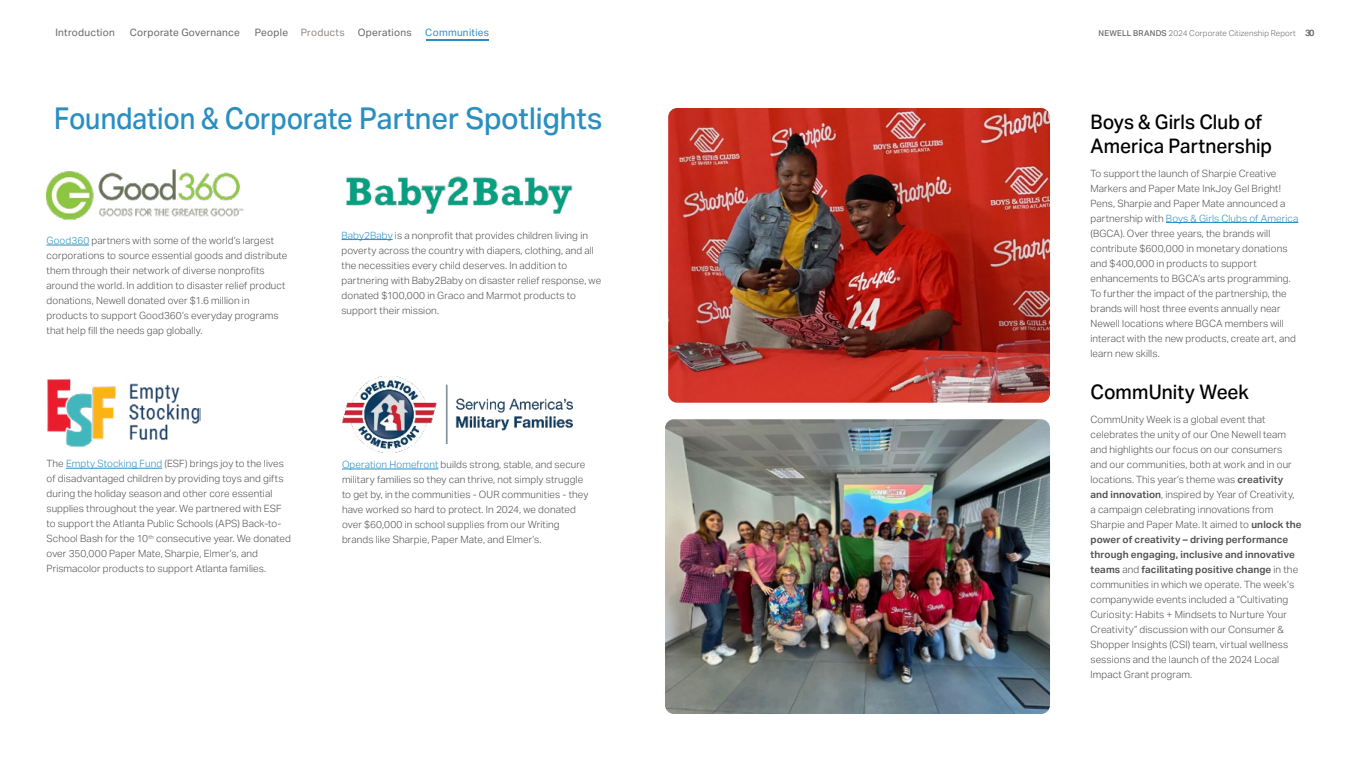
<style>
.page{position:relative;width:1366px;height:768px;background:#fff}
.page>*{position:absolute;margin:0;border:0;box-sizing:border-box;transform-origin:0 0}
.t1{font:500 30px "Aktiv Grotesk";color:#298fc2;scale:.9 1}
.t2{font:500 20px/24px "Aktiv Grotesk";letter-spacing:.005em;color:#000;scale:.95 1}
.t3{font:10.2px "Aktiv Grotesk";letter-spacing:.02em;color:#656567}
.t4{font:10.2px "Aktiv Grotesk";letter-spacing:.02em;color:#8f8984}
.t5{font:10.2px "Aktiv Grotesk";letter-spacing:.025em;color:#298fc2}
.t6{font:300 10px/15px "Aktiv Grotesk";letter-spacing:.01em;color:#4f4f52}
.t7{font:300 8px "Aktiv Grotesk";letter-spacing:.02em;color:#656567}
.s1{color:#656567}
.s2{font-weight:500}
.s3{font-weight:600;font-size:9px}
.s4{color:#298fc2}
.s5{font-weight:600}
</style>
<div class="page">
<hr style="left:1166px;top:222px;width:132px;height:1px;background:#298fc2">
<img style="left:665px;top:419px;width:385px;height:295px">
<img style="left:668px;top:108px;width:382px;height:295px">
<hr style="left:47px;top:245px;width:42px;height:1px;background:#298fc2">
<img style="left:47px;top:169px;width:197px;height:51px">
<hr style="left:342px;top:469px;width:96px;height:1px;background:#298fc2">
<img style="left:342px;top:376px;width:231px;height:77px">
<hr style="left:66px;top:468px;width:96px;height:1px;background:#298fc2">
<img style="left:47px;top:379px;width:154px;height:68px">
<hr style="left:342px;top:239px;width:51px;height:1px;background:#298fc2">
<img style="left:346px;top:176px;width:227px;height:38px">
<hr style="left:426px;top:40px;width:63px;height:1px;background:#298fc2">
<p class="t3" style="left:55px;top:27px;width:61px">Introduction</p>
<p class="t3" style="left:130px;top:26px;width:112px">Corporate Governance</p>
<p class="t4" style="left:255px;top:26px;width:91px"><span class="s1">People</span> Products</p>
<p class="t3" style="left:358px;top:26px;width:55px">Operations</p>
<p class="t5" style="left:425px;top:26px;width:65px">Communities</p>
<p class="t7" style="left:1099px;top:28px;width:217px"><span class="s2">NEWELL BRANDS</span> 2024 Corporate Citizenship Report <span class="s3">30</span></p>
<h1 class="t1" style="left:54px;top:102px;width:611px">Foundation &amp; Corporate Partner Spotlights</h1>
<p class="t6" style="left:47px;top:233px;width:243px"><span class="s4">Good360</span> partners with some of the world’s largest corporations to source essential goods and distribute them through their network of diverse nonprofits around the world. In addition to disaster relief product donations, Newell donated over $1.6 million in products to support Good360’s everyday programs that help fill the needs gap globally.</p>
<p class="t6" style="left:47px;top:456px;width:246px">The <span class="s4">Empty Stocking Fund</span> (ESF) brings joy to the lives of disadvantaged children by providing toys and gifts during the holiday season and other core essential supplies throughout the year. We partnered with ESF to support the Atlanta Public Schools (APS) Back-to-School Bash for the 10<sup>th</sup> consecutive year. We donated over 350,000 Paper Mate, Sharpie, Elmer’s, and Prismacolor products to support Atlanta families.</p>
<p class="t6" style="left:342px;top:228px;width:261px"><span class="s4">Baby2Baby</span> is a nonprofit that provides children living in poverty across the country with diapers, clothing, and all the necessities every child deserves. In addition to partnering with Baby2Baby on disaster relief response, we donated $100,000 in Graco and Marmot products to support their mission.</p>
<p class="t6" style="left:342px;top:457px;width:248px"><span class="s4">Operation Homefront</span> builds strong, stable, and secure military families so they can thrive, not simply struggle to get by, in the communities - OUR communities - they have worked so hard to protect. In 2024, we donated over $60,000 in school supplies from our Writing brands like Sharpie, Paper Mate, and Elmer’s.</p>
<h2 class="t2" style="left:1091px;top:110px;width:193px">Boys &amp; Girls Club of<br>America Partnership</h2>
<p class="t6" style="left:1091px;top:166px;width:209px">To support the launch of Sharpie Creative Markers and Paper Mate InkJoy Gel Bright!<br>Pens, Sharpie and Paper Mate announced a partnership with <span class="s4">Boys &amp; Girls Clubs of America </span>(BGCA). Over three years, the brands will contribute $600,000 in monetary donations and $400,000 in products to support enhancements to BGCA’s arts programming.<br>To further the impact of the partnership, the brands will host three events annually near Newell locations where BGCA members will interact with the new products, create art, and learn new skills.</p>
<h2 class="t2" style="left:1091px;top:380px;width:168px">CommUnity Week</h2>
<p class="t6" style="left:1091px;top:412px;width:213px">CommUnity Week is a global event that celebrates the unity of our One Newell team and highlights our focus on our consumers and our communities, both at work and in our locations. This year’s theme was <span class="s5">creativity and innovation</span>, inspired by Year of Creativity, a campaign celebrating innovations from Sharpie and Paper Mate. It aimed to <span class="s5">unlock the power of creativity – driving performance through engaging, inclusive and innovative teams</span> and <span class="s5">facilitating positive change</span> in the communities in which we operate. The week’s companywide events included a “Cultivating Curiosity: Habits + Mindsets to Nurture Your Creativity” discussion with our Consumer &amp; Shopper Insights (CSI) team, virtual wellness sessions and the launch of the 2024 Local Impact Grant program.</p>
</div>
